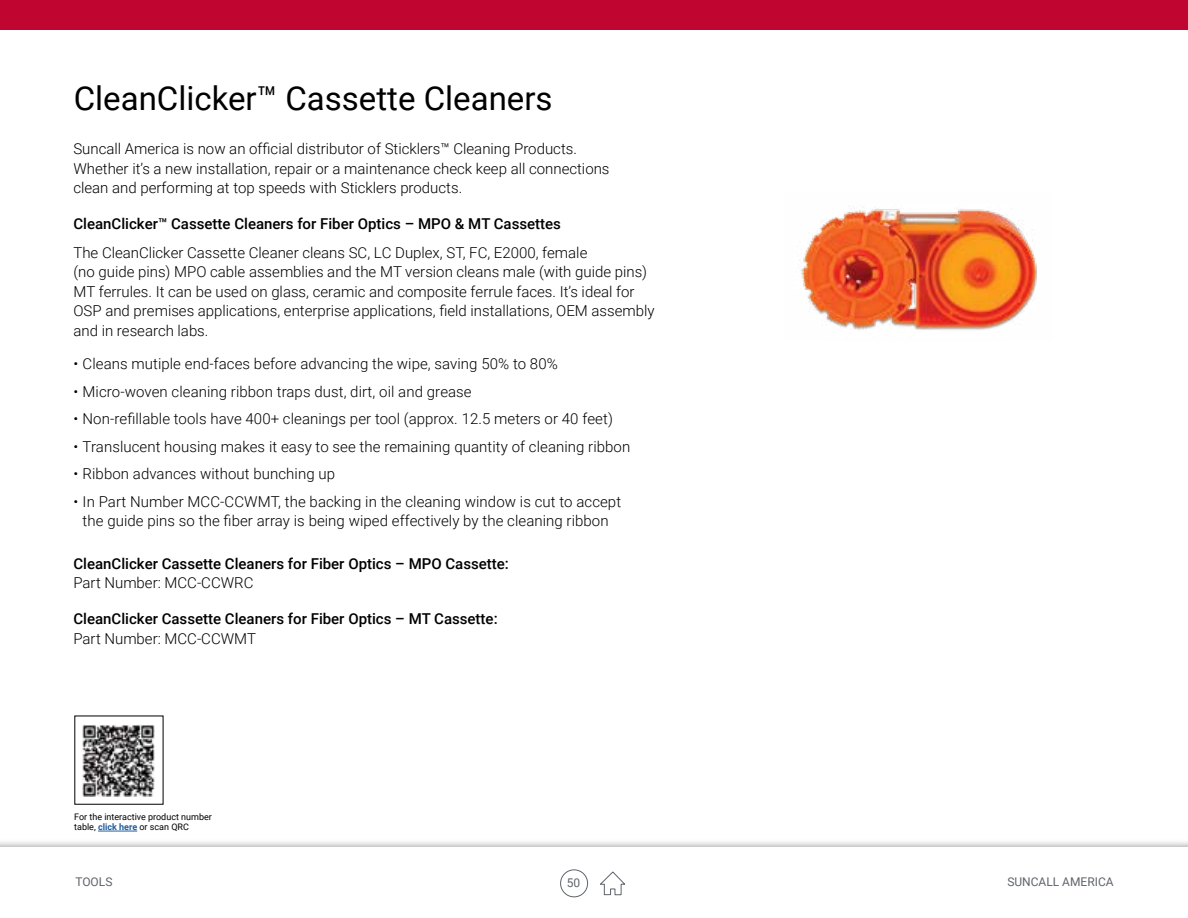
<style>
.page{position:relative;width:1188px;height:918px;background:#fff}
.page>*{position:absolute;margin:0;border:0;box-sizing:border-box;transform-origin:0 0}
.t1{font:33px "Roboto";color:#000}
.t2{font:300 15px/19.5px "Roboto";color:#000}
.t3{font:500 15px "Roboto";color:#000}
.t4{font:12px "Roboto";color:#5f636a}
.t5{font:9px/10.5px "Roboto";color:#000}
.s1{font-weight:700;color:#215e9e}
</style>
<div class="page">
<div style="left:0;top:838px;width:1188px;height:80px;background:#000;opacity:.45"></div>
<div style="left:0;top:848px;width:1188px;height:70px;background:#fff"></div>
<div style="left:1179px;top:838px;width:9px;height:80px;background:#000;opacity:.45"></div>
<div style="left:1170px;top:848px;width:18px;height:70px;background:#fff"></div>
<div style="left:560px;top:869px;width:28px;height:28px;border:1px solid #5f636a;border-radius:50%"></div>
<svg style="left:600px;top:871px;width:26px;height:25px"></svg>
<div style="left:0;top:0;width:1188px;height:29px;background:#c00630"></div>
<hr style="left:98px;top:831px;width:39px;height:1px;background:#215e9e">
<img style="left:83px;top:724px;width:72px;height:72px">
<img style="left:798px;top:207px;width:239px;height:123px">
<h1 class="t1" style="left:74px;top:75px;width:480px">CleanClicker™ Cassette Cleaners</h1>
<p class="t2" style="left:73px;top:139px;width:538px">Suncall America is now an official distributor of Sticklers™ Cleaning Products.<br>Whether it’s a new installation, repair or a maintenance check keep all connections clean and performing at top speeds with Sticklers products.</p>
<p class="t3" style="left:73px;top:213px;width:489px">CleanClicker™ Cassette Cleaners for Fiber Optics – MPO &amp; MT Cassettes</p>
<p class="t2" style="left:73px;top:242px;width:583px">The CleanClicker Cassette Cleaner cleans SC, LC Duplex, ST, FC, E2000, female<br>(no guide pins) MPO cable assemblies and the MT version cleans male (with guide pins)<br>MT ferrules. It can be used on glass, ceramic and composite ferrule faces. It’s ideal for OSP and premises applications, enterprise applications, field installations, OEM assembly and in research labs.</p>
<p class="t2" style="left:73px;top:353px;width:486px">• Cleans mutiple end-faces before advancing the wipe, saving 50% to 80%</p>
<p class="t2" style="left:73px;top:381px;width:400px">• Micro-woven cleaning ribbon traps dust, dirt, oil and grease</p>
<p class="t2" style="left:73px;top:408px;width:541px">• Non-refillable tools have 400+ cleanings per tool (approx. 12.5 meters or 40 feet)</p>
<p class="t2" style="left:73px;top:436px;width:558px">• Translucent housing makes it easy to see the remaining quantity of cleaning ribbon</p>
<p class="t2" style="left:73px;top:464px;width:263px">• Ribbon advances without bunching up</p>
<p class="t2" style="left:73px;top:491px;width:549px;text-align:center">• In Part Number MCC-CCWMT, the backing in the cleaning window is cut to accept the guide pins so the fiber array is being wiped effectively by the cleaning ribbon</p>
<p class="t3" style="left:73px;top:553px;width:437px">CleanClicker Cassette Cleaners for Fiber Optics – MPO Cassette:</p>
<p class="t2" style="left:73px;top:573px;width:182px">Part Number: MCC-CCWRC</p>
<p class="t3" style="left:73px;top:608px;width:426px">CleanClicker Cassette Cleaners for Fiber Optics – MT Cassette:</p>
<p class="t2" style="left:73px;top:628px;width:184px">Part Number: MCC-CCWMT</p>
<p class="t5" style="left:74px;top:811px;width:139px">For the interactive product number table, <span class="s1">click here</span> or scan QRC</p>
<p class="t4" style="left:75px;top:873px;width:39px">TOOLS</p>
<p class="t4" style="left:567px;top:875px;width:15px">50</p>
<p class="t4" style="left:1007px;top:873px;width:108px">SUNCALL AMERICA</p>
</div>
